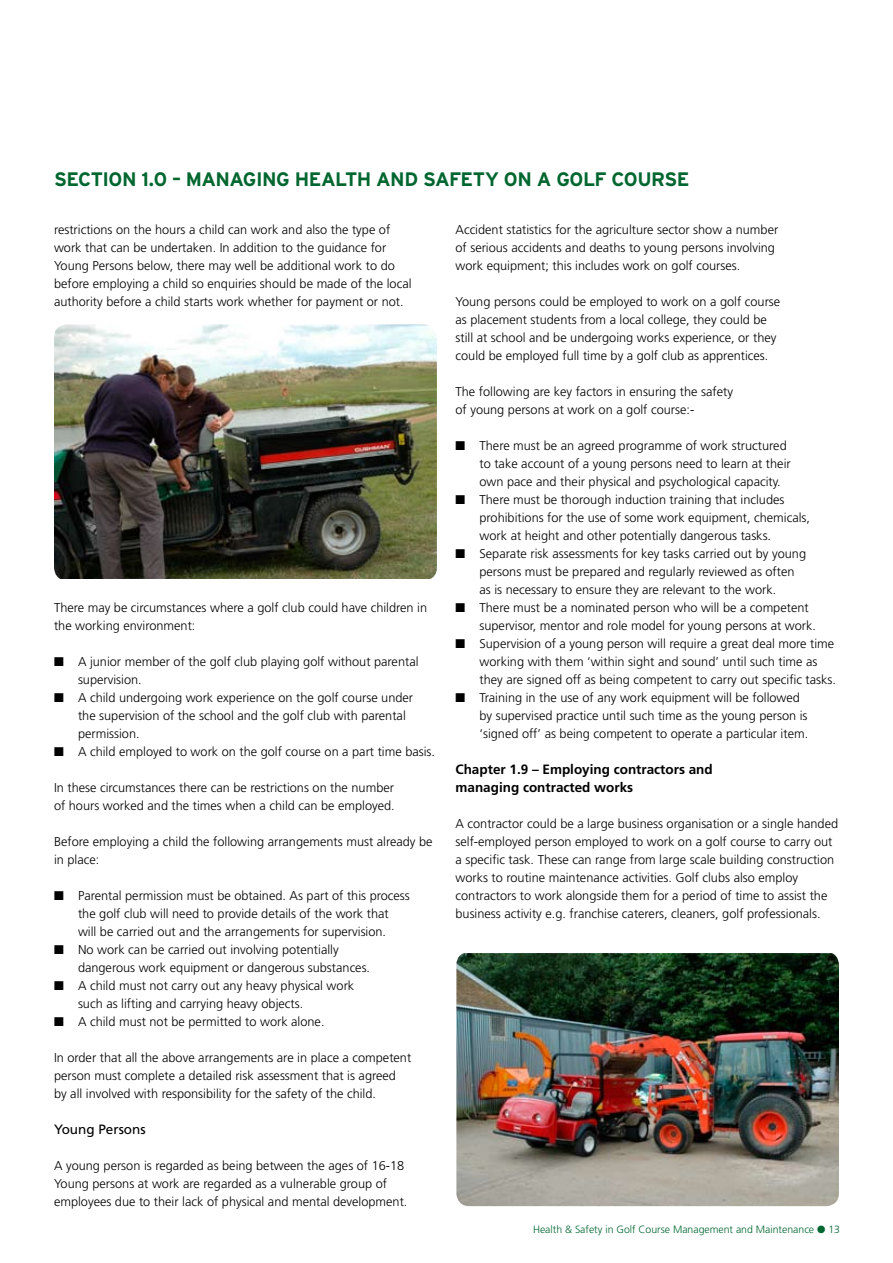
<style>
.page{position:relative;width:893px;height:1263px;background:#fff}
.page>*{position:absolute;margin:0;border:0;box-sizing:border-box;transform-origin:0 0}
.t1{font:700 19.5px "Interstate";letter-spacing:-.03em;color:#00662f}
.t2{font:700 13.5px/18px "Frutiger";color:#000}
.t3{font:13.5px "Frutiger";color:#000}
.t4{font:300 12.75px/18px "Frutiger";color:#000}
.t5{font:300 10.5px "Frutiger";color:#00662f}
</style>
<div class="page">
<img style="left:54px;top:324px;width:383px;height:255px">
<img style="left:456px;top:953px;width:383px;height:253px">
<h1 class="t1" style="left:54px;top:168px;width:637px">SECTION 1.0 – MANAGING HEALTH AND SAFETY ON A GOLF COURSE</h1>
<p class="t4" style="left:54px;top:221px;width:359px">restrictions on the hours a child can work and also the type of work that can be undertaken. In addition to the guidance for Young Persons below, there may well be additional work to do before employing a child so enquiries should be made of the local authority before a child starts work whether for payment or not.</p>
<p class="t4" style="left:455px;top:221px;width:324px">Accident statistics for the agriculture sector show a number of serious accidents and deaths to young persons involving work equipment; this includes work on golf courses.</p>
<p class="t4" style="left:455px;top:293px;width:326px">Young persons could be employed to work on a golf course as placement students from a local college, they could be still at school and be undergoing works experience, or they could be employed full time by a golf club as apprentices.</p>
<p class="t4" style="left:455px;top:383px;width:279px">The following are key factors in ensuring the safety of young persons at work on a golf course:-</p>
<p class="t4" style="left:479px;top:437px;width:313px;text-indent:-24px">■ There must be an agreed programme of work structured to take account of a young persons need to learn at their own pace and their physical and psychological capacity.</p>
<p class="t4" style="left:479px;top:491px;width:332px;text-indent:-24px">■ There must be thorough induction training that includes prohibitions for the use of some work equipment, chemicals, work at height and other potentially dangerous tasks.</p>
<p class="t4" style="left:479px;top:545px;width:328px;text-indent:-24px">■ Separate risk assessments for key tasks carried out by young persons must be prepared and regularly reviewed as often as is necessary to ensure they are relevant to the work.</p>
<p class="t4" style="left:479px;top:599px;width:338px;text-indent:-24px">■ There must be a nominated person who will be a competent supervisor, mentor and role model for young persons at work.</p>
<p class="t4" style="left:479px;top:635px;width:358px;text-indent:-24px">■ Supervision of a young person will require a great deal more time working with them ‘within sight and sound’ until such time as they are signed off as being competent to carry out specific tasks.</p>
<p class="t4" style="left:479px;top:689px;width:330px;text-indent:-24px">■ Training in the use of any work equipment will be followed by supervised practice until such time as the young person is ‘signed off’ as being competent to operate a particular item.</p>
<p class="t2" style="left:455px;top:760px;width:259px">Chapter 1.9 – Employing contractors and managing contracted works</p>
<p class="t4" style="left:455px;top:815px;width:384px">A contractor could be a large business organisation or a single handed self-employed person employed to work on a golf course to carry out a specific task. These can range from large scale building construction works to routine maintenance activities. Golf clubs also employ contractors to work alongside them for a period of time to assist the business activity e.g. franchise caterers, cleaners, golf professionals.</p>
<p class="t4" style="left:54px;top:599px;width:375px">There may be circumstances where a golf club could have children in the working environment:</p>
<p class="t4" style="left:78px;top:653px;width:342px;text-indent:-24px">■ A junior member of the golf club playing golf without parental supervision.</p>
<p class="t4" style="left:78px;top:689px;width:337px;text-indent:-24px">■ A child undergoing work experience on the golf course under the supervision of the school and the golf club with parental permission.</p>
<p class="t4" style="left:54px;top:743px;width:383px">■ A child employed to work on the golf course on a part time basis.</p>
<p class="t4" style="left:54px;top:779px;width:342px">In these circumstances there can be restrictions on the number of hours worked and the times when a child can be employed.</p>
<p class="t4" style="left:54px;top:833px;width:380px">Before employing a child the following arrangements must already be in place:</p>
<p class="t4" style="left:54px;top:887px;width:357px;text-align:center">■ Parental permission must be obtained. As part of this process the golf club will need to provide details of the work that<br>will be carried out and the arrangements for supervision.</p>
<p class="t4" style="left:78px;top:941px;width:294px;text-indent:-24px">■ No work can be carried out involving potentially dangerous work equipment or dangerous substances.</p>
<p class="t4" style="left:78px;top:977px;width:278px;text-indent:-24px">■ A child must not carry out any heavy physical work such as lifting and carrying heavy objects.</p>
<p class="t4" style="left:54px;top:1013px;width:272px">■ A child must not be permitted to work alone.</p>
<p class="t4" style="left:54px;top:1049px;width:359px">In order that all the above arrangements are in place a competent person must complete a detailed risk assessment that is agreed by all involved with responsibility for the safety of the child.</p>
<p class="t3" style="left:54px;top:1121px;width:93px">Young Persons</p>
<p class="t4" style="left:54px;top:1157px;width:355px">A young person is regarded as being between the ages of 16-18<br>Young persons at work are regarded as a vulnerable group of employees due to their lack of physical and mental development.</p>
<p class="t5" style="left:533px;top:1224px;width:309px">Health &amp; Safety in Golf Course Management and Maintenance ● 13</p>
</div>
